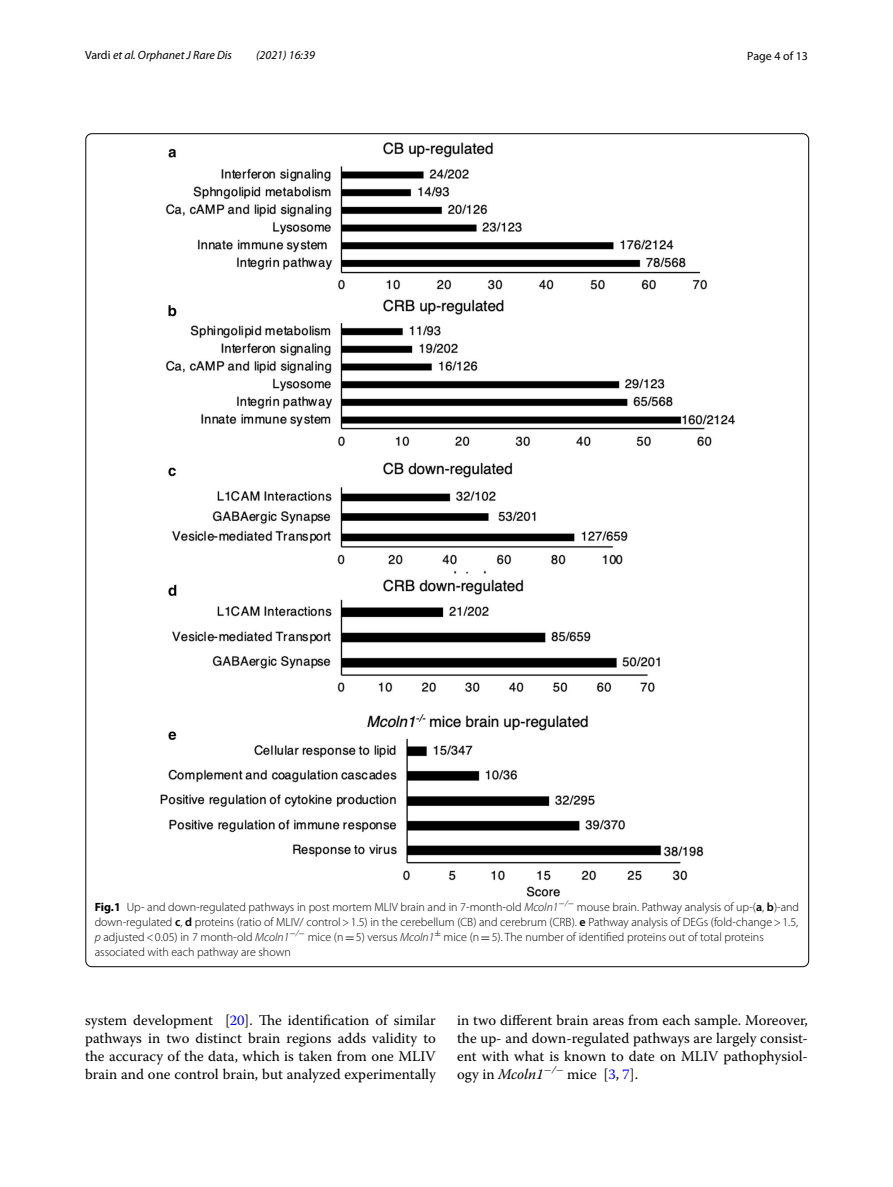
<style>
.page{position:relative;width:893px;height:1187px;background:#fff}
.page>*{position:absolute;margin:0;border:0;box-sizing:border-box;transform-origin:0 0}
.t1{font:14.7px/18px "Warnock Pro";color:#000;text-align:justify}
.t2{font:300 12px/15px "Myriad Pro";color:#000}
.t3{font:italic 12px "Myriad Pro";color:#000}
.t4{font:12px "Myriad Pro";color:#000}
.s1{font-style:normal}
.s2{font-weight:700}
.s3{font-style:italic}
.s4{font-weight:600}
.s5{font-family:"MTSY";font-weight:400}
.s6{color:#00f}
</style>
<div class="page">
<img style="left:160px;top:143px;width:574px;height:753px">
<p class="t3" style="left:85px;top:48px;width:149px"><span class="s1">Vardi</span> et al. Orphanet J Rare Dis</p>
<p class="t3" style="left:256px;top:48px;width:60px">(2021) 16:39</p>
<p class="t4" style="left:747px;top:48px;width:62px">Page 4 of 13</p>
<p class="t2" style="left:95px;top:899px;width:706px"><span class="s2">Fig.1</span> Up- and down-regulated pathways in post mortem MLIV brain and in 7-month-old <span class="s3">Mcoln1</span><sup>−</sup><sup>/</sup><sup>−</sup> mouse brain. Pathway analysis of up-(<span class="s4">a</span>, <span class="s4">b</span>)-and down-regulated <span class="s4">c</span>, <span class="s4">d</span> proteins (ratio of MLIV/ control&gt;1.5) in the cerebellum (CB) and cerebrum (CRB). <span class="s4">e</span> Pathway analysis of DEGs (fold-change&gt;1.5, <span class="s3">p</span> adjusted&lt;0.05) in 7 month-old <span class="s3">Mcoln1</span><sup>−</sup><sup>/</sup><sup>−</sup> mice (n<span class="s5">=</span>5) versus <span class="s3">Mcoln1</span><sup>±</sup> mice (n<span class="s5">=</span>5). The number of identified proteins out of total proteins associated with each pathway are shown</p>
<p class="t1" style="left:85px;top:1010px;width:352px">system development [<span class="s6">20</span>]. The identification of similar pathways in two distinct brain regions adds validity to the accuracy of the data, which is taken from one MLIV brain and one control brain, but analyzed experimentally</p>
<p class="t1" style="left:457px;top:1010px;width:352px">in two different brain areas from each sample. Moreover, the up- and down-regulated pathways are largely consist&shy;ent with what is known to date on MLIV pathophysiol&shy;ogy in <span class="s3">Mcoln1</span><sup>−</sup><sup>/</sup><sup>−</sup> mice [<span class="s6">3</span>, <span class="s6">7</span>].</p>
</div>
